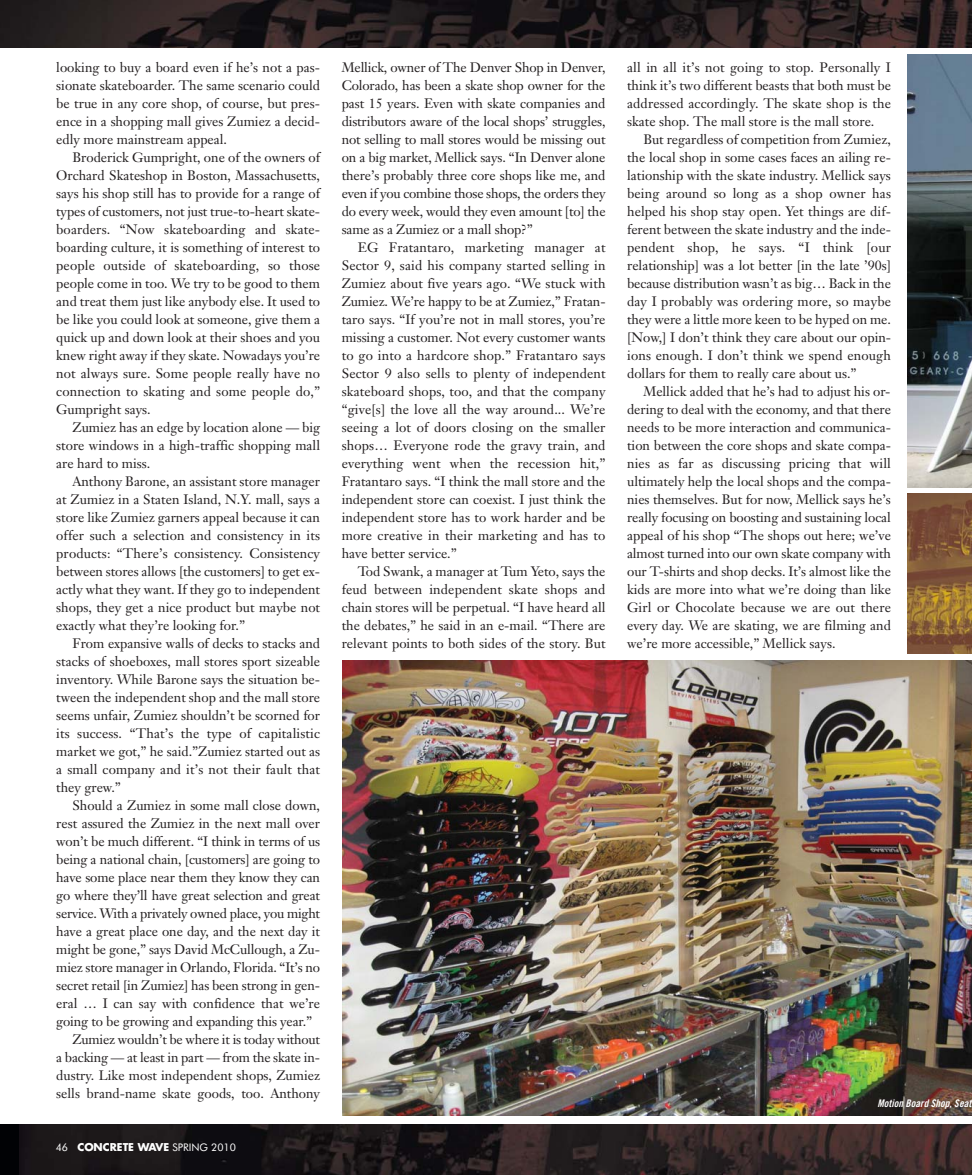
<style>
.page{position:relative;width:972px;height:1175px;background:#fff}
.page>*{position:absolute;margin:0;border:0;box-sizing:border-box;transform-origin:0 0}
.t1{font:13.5px/18px "Janson Text";color:#231f20;text-align:justify}
.t2{font:10.5px "Futura BT";color:#fff}
.t3{font:italic 10.5px "Trade Gothic Bold Cond Twenty";color:#fff}
.s1{font-family:"Futura";font-weight:700}
</style>
<div class="page">
<div style="left:0;top:1124px;width:972px;height:50px;background:#010205"></div>
<img style="left:20px;top:1124px;width:952px;height:50px">
<img style="left:342px;top:660px;width:630px;height:455px">
<img style="left:0;top:0;width:972px;height:48px">
<img style="left:908px;top:493px;width:64px;height:161px">
<img style="left:907px;top:55px;width:65px;height:432px">
<p class="t1" style="left:56px;top:60px;width:265px">looking to buy a board even if he’s not a pas&shy;sionate skateboarder. The same scenario could be true in any core shop, of course, but pres&shy;ence in a shopping mall gives Zumiez a decid&shy;edly more mainstream appeal.</p>
<p class="t1" style="left:56px;top:150px;width:265px;text-indent:16px">Broderick Gumpright, one of the owners of Orchard Skateshop in Boston, Massachusetts, says his shop still has to provide for a range of types of customers, not just true-to-heart skate&shy;boarders. “Now skateboarding and skate&shy;boarding culture, it is something of interest to people outside of skateboarding, so those people come in too. We try to be good to them and treat them just like anybody else. It used to be like you could look at someone, give them a quick up and down look at their shoes and you knew right away if they skate. Nowadays you’re not always sure. Some people really have no connection to skating and some people do,” Gumpright says.</p>
<p class="t1" style="left:56px;top:420px;width:265px;text-indent:16px">Zumiez has an edge by location alone — big store windows in a high-traffic shopping mall are hard to miss.</p>
<p class="t1" style="left:56px;top:474px;width:265px;text-indent:16px">Anthony Barone, an assistant store manager at Zumiez in a Staten Island, N.Y. mall, says a store like Zumiez garners appeal because it can offer such a selection and consistency in its products: “There’s consistency. Consistency between stores allows [the customers] to get ex&shy;actly what they want. If they go to independent shops, they get a nice product but maybe not exactly what they’re looking for.”</p>
<p class="t1" style="left:56px;top:636px;width:265px;text-indent:16px">From expansive walls of decks to stacks and stacks of shoeboxes, mall stores sport sizeable inventory. While Barone says the situation be&shy;tween the independent shop and the mall store seems unfair, Zumiez shouldn’t be scorned for its success. “That’s the type of capitalistic market we got,” he said.”Zumiez started out as a small company and it’s not their fault that they grew.”</p>
<p class="t1" style="left:72px;top:798px;width:249px">Should a Zumiez in some mall close down,</p>
<p class="t1" style="left:56px;top:816px;width:265px">rest assured the Zumiez in the next mall over</p>
<p class="t1" style="left:56px;top:834px;width:265px">won’t be much different. “I think in terms of us</p>
<p class="t1" style="left:56px;top:852px;width:265px">being a national chain, [customers] are going to</p>
<p class="t1" style="left:56px;top:870px;width:265px">have some place near them they know they can</p>
<p class="t1" style="left:56px;top:888px;width:265px">go where they’ll have great selection and great</p>
<p class="t1" style="left:56px;top:906px;width:265px">service. With a privately owned place, you might</p>
<p class="t1" style="left:56px;top:924px;width:265px">have a great place one day, and the next day it</p>
<p class="t1" style="left:56px;top:942px;width:265px">might be gone,” says David McCullough, a Zu-</p>
<p class="t1" style="left:56px;top:960px;width:265px">miez store manager in Orlando, Florida. “It’s no</p>
<p class="t1" style="left:56px;top:978px;width:265px">secret retail [in Zumiez] has been strong in gen-</p>
<p class="t1" style="left:56px;top:996px;width:265px">eral … I can say with confidence that we’re</p>
<p class="t1" style="left:56px;top:1014px;width:257px">going to be growing and expanding this year.”</p>
<p class="t1" style="left:72px;top:1032px;width:249px">Zumiez wouldn’t be where it is today without</p>
<p class="t1" style="left:56px;top:1050px;width:265px">a backing — at least in part — from the skate in-</p>
<p class="t1" style="left:56px;top:1068px;width:265px">dustry. Like most independent shops, Zumiez</p>
<p class="t1" style="left:56px;top:1086px;width:265px">sells brand-name skate goods, too. Anthony</p>
<p class="t2" style="left:56px;top:1143px;width:182px">46 <span class="s1">CONCRETE WAVE</span> SPRING 2010</p>
<p class="t1" style="left:342px;top:60px;width:265px">Mellick, owner of The Denver Shop in Denver, Colorado, has been a skate shop owner for the past 15 years. Even with skate companies and distributors aware of the local shops’ struggles, not selling to mall stores would be missing out on a big market, Mellick says. “In Denver alone there’s probably three core shops like me, and even if you combine those shops, the orders they do every week, would they even amount [to] the same as a Zumiez or a mall shop?”</p>
<p class="t1" style="left:342px;top:240px;width:265px;text-indent:16px">EG Fratantaro, marketing manager at Sector 9, said his company started selling in Zumiez about five years ago. “We stuck with Zumiez. We’re happy to be at Zumiez,” Fratan&shy;taro says. “If you’re not in mall stores, you’re missing a customer. Not every customer wants to go into a hardcore shop.” Fratantaro says Sector 9 also sells to plenty of independent skateboard shops, too, and that the company “give[s] the love all the way around... We’re seeing a lot of doors closing on the smaller shops… Everyone rode the gravy train, and everything went when the recession hit,” Fratantaro says. “I think the mall store and the independent store can coexist. I just think the independent store has to work harder and be more creative in their marketing and has to have better service.”</p>
<p class="t1" style="left:342px;top:564px;width:265px;text-indent:16px">Tod Swank, a manager at Tum Yeto, says the feud between independent skate shops and chain stores will be perpetual. “I have heard all the debates,” he said in an e-mail. “There are relevant points to both sides of the story. But</p>
<p class="t1" style="left:627px;top:60px;width:265px">all in all it’s not going to stop. Personally I think it’s two different beasts that both must be addressed accordingly. The skate shop is the skate shop. The mall store is the mall store.</p>
<p class="t1" style="left:627px;top:132px;width:266px;text-indent:16px">But regardless of competition from Zumiez, the local shop in some cases faces an ailing re&shy;lationship with the skate industry. Mellick says being around so long as a shop owner has helped his shop stay open. Yet things are dif&shy;ferent between the skate industry and the inde&shy;pendent shop, he says. “I think [our relationship] was a lot better [in the late ’90s] because distribution wasn’t as big… Back in the day I probably was ordering more, so maybe they were a little more keen to be hyped on me. [Now,] I don’t think they care about our opin&shy;ions enough. I don’t think we spend enough dollars for them to really care about us.”</p>
<p class="t1" style="left:627px;top:384px;width:265px;text-indent:16px">Mellick added that he’s had to adjust his or&shy;dering to deal with the economy, and that there needs to be more interaction and communica&shy;tion between the core shops and skate compa&shy;nies as far as discussing pricing that will ultimately help the local shops and the compa&shy;nies themselves. But for now, Mellick says he’s really focusing on boosting and sustaining local appeal of his shop “The shops out here; we’ve almost turned into our own skate company with our T-shirts and shop decks. It’s almost like the kids are more into what we’re doing than like Girl or Chocolate because we are out there every day. We are skating, we are filming and we’re more accessible,” Mellick says.</p>
<p class="t3" style="left:878px;top:1099px;width:97px">Motion Board Shop,Seat</p>
</div>
